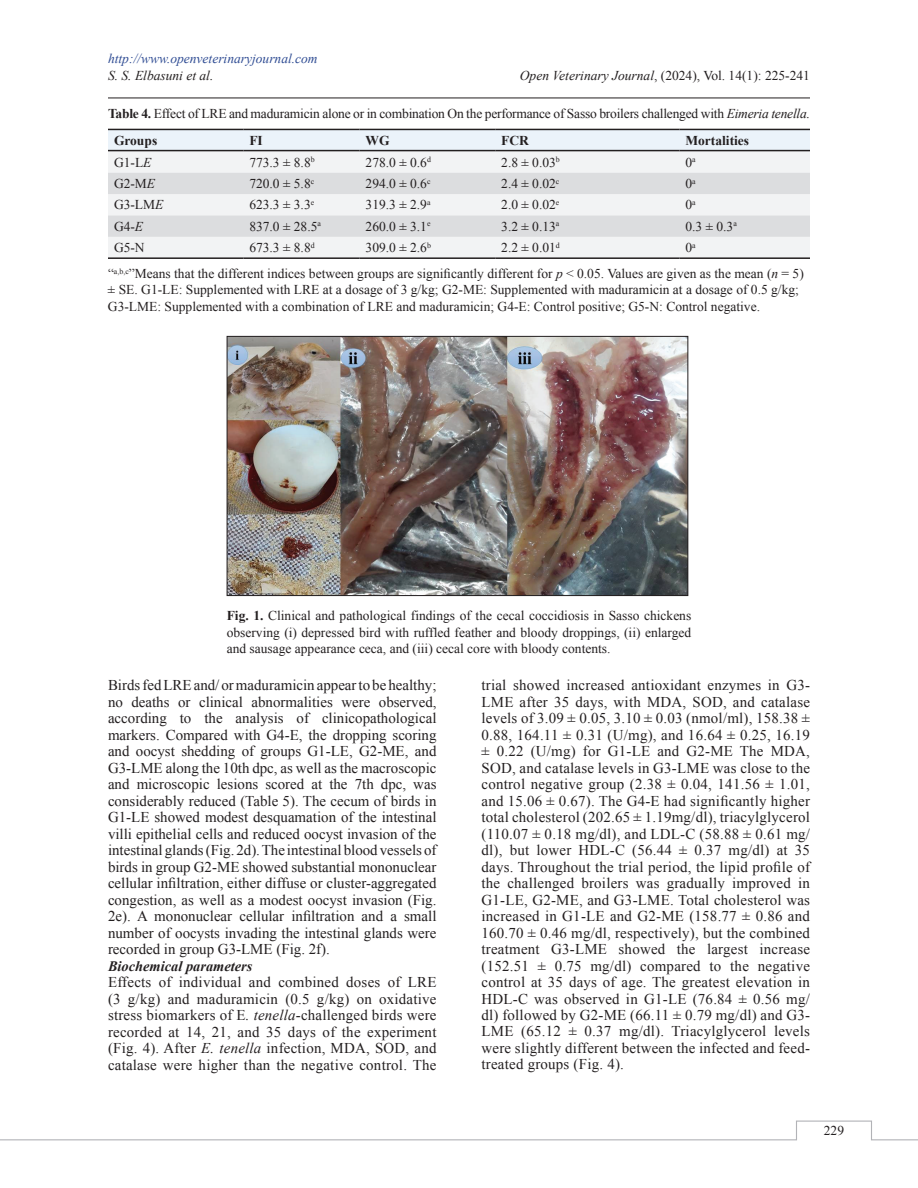
<style>
.page{position:relative;width:918px;height:1188px;background:#fff}
.page>*{position:absolute;margin:0;border:0;box-sizing:border-box;transform-origin:0 0}
.t1{font:15px/16.5px "Times New Roman";letter-spacing:.015em;color:#231f20;text-align:justify}
.t2{font:italic 700 14.4px "Times New Roman";color:#231f20}
.t3{font:13.5px/16.2px "Times New Roman";color:#231f20}
.t4{font:italic 13.5px "Times New Roman";color:#304d94}
.t5{font:700 13.5px "Times New Roman";color:#231f20}
.t6{font:italic 13.5px "Times New Roman";color:#231f20}
.s1{font-style:italic}
.s2{font-weight:700}
</style>
<div class="page">
<hr style="left:108px;top:98px;width:702px;height:1px;background:#231f20">
<svg style="left:0;top:1120px;width:918px;height:21px"></svg>
<svg style="left:108px;top:130px;width:702px;height:20px;background:#e7eff6"></svg>
<div style="left:108px;top:151px;width:702px;height:106px;background:#f2f3f4"></div>
<svg style="left:108px;top:173px;width:702px;height:64px;fill:#dcdddf"></svg>
<hr style="left:108px;top:129px;width:135px;height:1px;background:#231f20">
<hr style="left:243px;top:129px;width:117px;height:1px;background:#231f20">
<hr style="left:360px;top:129px;width:135px;height:1px;background:#231f20">
<hr style="left:495px;top:129px;width:184px;height:1px;background:#231f20">
<hr style="left:679px;top:129px;width:131px;height:1px;background:#231f20">
<hr style="left:108px;top:150px;width:135px;height:1px;background:#231f20">
<hr style="left:243px;top:150px;width:117px;height:1px;background:#231f20">
<hr style="left:360px;top:150px;width:135px;height:1px;background:#231f20">
<hr style="left:495px;top:150px;width:184px;height:1px;background:#231f20">
<hr style="left:679px;top:150px;width:131px;height:1px;background:#231f20">
<hr style="left:108px;top:257px;width:135px;height:2px;background:#231f20">
<hr style="left:243px;top:257px;width:117px;height:2px;background:#231f20">
<hr style="left:360px;top:257px;width:135px;height:2px;background:#231f20">
<hr style="left:495px;top:257px;width:184px;height:2px;background:#231f20">
<hr style="left:679px;top:257px;width:131px;height:2px;background:#231f20">
<img style="left:229px;top:338px;width:457px;height:256px">
<div style="left:227px;top:336px;width:461px;height:260px;border:1px solid #231f20"></div>
<p class="t4" style="left:108px;top:50px;width:211px">http://www.openveterinaryjournal.com</p>
<p class="t6" style="left:108px;top:66px;width:107px">S. S. Elbasuni et al.</p>
<p class="t3" style="left:520px;top:67px;width:292px"><span class="s1">Open Veterinary Journal</span>, (2024), Vol. 14(1): 225-241</p>
<p class="t3" style="left:114px;top:100px;width:698px;line-height:26.4px;text-indent:-6px"><span class="s2">Table 4.</span> Effect of LRE and maduramicin alone or in combination On the performance of Sasso broilers challenged with <span class="s1">Eimeria tenella.<br></span><span class="s2">Groups</span></p>
<p class="t5" style="left:249px;top:131px;width:15px">FI</p>
<p class="t5" style="left:366px;top:131px;width:26px">WG</p>
<p class="t5" style="left:501px;top:131px;width:29px">FCR</p>
<p class="t5" style="left:685px;top:131px;width:65px">Mortalities</p>
<p class="t3" style="left:114px;top:154px;width:39px">G1-L<span class="s1">E</span></p>
<p class="t3" style="left:249px;top:154px;width:67px">773.3 ± 8.8<sup>b</sup></p>
<p class="t3" style="left:366px;top:154px;width:67px">278.0 ± 0.6<sup>d</sup></p>
<p class="t3" style="left:501px;top:154px;width:60px">2.8 ± 0.03<sup>b</sup></p>
<p class="t3" style="left:685px;top:154px;width:12px">0<sup>a</sup></p>
<p class="t3" style="left:114px;top:175px;width:43px">G2-M<span class="s1">E</span></p>
<p class="t3" style="left:249px;top:175px;width:66px">720.0 ± 5.8<sup>c</sup></p>
<p class="t3" style="left:366px;top:175px;width:66px">294.0 ± 0.6<sup>c</sup></p>
<p class="t3" style="left:501px;top:175px;width:60px">2.4 ± 0.02<sup>c</sup></p>
<p class="t3" style="left:685px;top:175px;width:12px">0<sup>a</sup></p>
<p class="t3" style="left:114px;top:197px;width:51px">G3-LM<span class="s1">E</span></p>
<p class="t3" style="left:249px;top:197px;width:66px">623.3 ± 3.3<sup>e</sup></p>
<p class="t3" style="left:366px;top:197px;width:66px">319.3 ± 2.9<sup>a</sup></p>
<p class="t3" style="left:501px;top:197px;width:60px">2.0 ± 0.02<sup>e</sup></p>
<p class="t3" style="left:685px;top:197px;width:12px">0<sup>a</sup></p>
<p class="t3" style="left:114px;top:218px;width:31px">G4-<span class="s1">E</span></p>
<p class="t3" style="left:249px;top:218px;width:73px">837.0 ± 28.5<sup>a</sup></p>
<p class="t3" style="left:366px;top:218px;width:66px">260.0 ± 3.1<sup>e</sup></p>
<p class="t3" style="left:501px;top:218px;width:60px">3.2 ± 0.13<sup>a</sup></p>
<p class="t3" style="left:685px;top:218px;width:53px">0.3 ± 0.3<sup>a</sup></p>
<p class="t3" style="left:114px;top:239px;width:32px">G5-N</p>
<p class="t3" style="left:249px;top:239px;width:67px">673.3 ± 8.8<sup>d</sup></p>
<p class="t3" style="left:366px;top:239px;width:67px">309.0 ± 2.6<sup>b</sup></p>
<p class="t3" style="left:501px;top:239px;width:60px">2.2 ± 0.01<sup>d</sup></p>
<p class="t3" style="left:108px;top:234px;width:697px;line-height:26px;text-indent:577px">0<sup>a<br></sup>“<sup>a,b,c</sup>”Means that the different indices between groups are significantly different for <span class="s1">p</span> &lt; 0.05. Values are given as the mean (<span class="s1">n</span> = 5)</p>
<p class="t3" style="left:108px;top:282px;width:692px">± SE. G1-LE: Supplemented with LRE at a dosage of 3 g/kg; G2-ME: Supplemented with maduramicin at a dosage of 0.5 g/kg;<br>G3-LME: Supplemented with a combination of LRE and maduramicin; G4-E: Control positive; G5-N: Control negative.</p>
<p class="t3" style="left:227px;top:608px;width:466px;text-align:justify"><span class="s2">Fig. 1.</span> Clinical and pathological findings of the cecal coccidiosis in Sasso chickens observing (i) depressed bird with ruffled feather and bloody droppings, (ii) enlarged and sausage appearance ceca, and (iii) cecal core with bloody contents.</p>
<p class="t1" style="left:108px;top:677px;width:330px">Birds fed LRE and/ or maduramicin appear to be healthy; no deaths or clinical abnormalities were observed, according to the analysis of clinicopathological markers. Compared with G4-E, the dropping scoring and oocyst shedding of groups G1-LE, G2-ME, and G3-LME along the 10th dpc, as well as the macroscopic and microscopic lesions scored at the 7th dpc, was considerably reduced (Table 5). The cecum of birds in G1-LE showed modest desquamation of the intestinal villi epithelial cells and reduced oocyst invasion of the intestinal glands (Fig. 2d). The intestinal blood vessels of birds in group G2-ME showed substantial mononuclear cellular infiltration, either diffuse or cluster-aggregated congestion, as well as a modest oocyst invasion (Fig.<br>2e). A mononuclear cellular infiltration and a small number of oocysts invading the intestinal glands were recorded in group G3-LME (Fig. 2f).</p>
<p class="t2" style="left:108px;top:956px;width:146px">Biochemical parameters</p>
<p class="t1" style="left:108px;top:974px;width:330px">Effects of individual and combined doses of LRE (3 g/kg) and maduramicin (0.5 g/kg) on oxidative stress biomarkers of E<span class="s1">. tenella</span>-challenged birds were recorded at 14, 21, and 35 days of the experiment (Fig. 4). After <span class="s1">E. tenella</span> infection, MDA, SOD, and catalase were higher than the negative control. The</p>
<p class="t1" style="left:482px;top:677px;width:330px">trial showed increased antioxidant enzymes in G3- LME after 35 days, with MDA, SOD, and catalase levels of 3.09 ± 0.05, 3.10 ± 0.03 (nmol/ml), 158.38 ± 0.88, 164.11 ± 0.31 (U/mg), and 16.64 ± 0.25, 16.19 ± 0.22 (U/mg) for G1-LE and G2-ME The MDA, SOD, and catalase levels in G3-LME was close to the control negative group (2.38 ± 0.04, 141.56 ± 1.01, and 15.06 ± 0.67). The G4-E had significantly higher total cholesterol (202.65 ± 1.19mg/dl), triacylglycerol (110.07 ± 0.18 mg/dl), and LDL-C (58.88 ± 0.61 mg/ dl), but lower HDL-C (56.44 ± 0.37 mg/dl) at 35 days. Throughout the trial period, the lipid profile of the challenged broilers was gradually improved in G1-LE, G2-ME, and G3-LME. Total cholesterol was increased in G1-LE and G2-ME (158.77 ± 0.86 and 160.70 ± 0.46 mg/dl, respectively), but the combined treatment G3-LME showed the largest increase (152.51 ± 0.75 mg/dl) compared to the negative control at 35 days of age. The greatest elevation in HDL-C was observed in G1-LE (76.84 ± 0.56 mg/ dl) followed by G2-ME (66.11 ± 0.79 mg/dl) and G3- LME (65.12 ± 0.37 mg/dl). Triacylglycerol levels were slightly different between the infected and feed&shy;treated groups (Fig. 4).</p>
<p class="t3" style="left:824px;top:1122px;width:22px">229</p>
</div>
